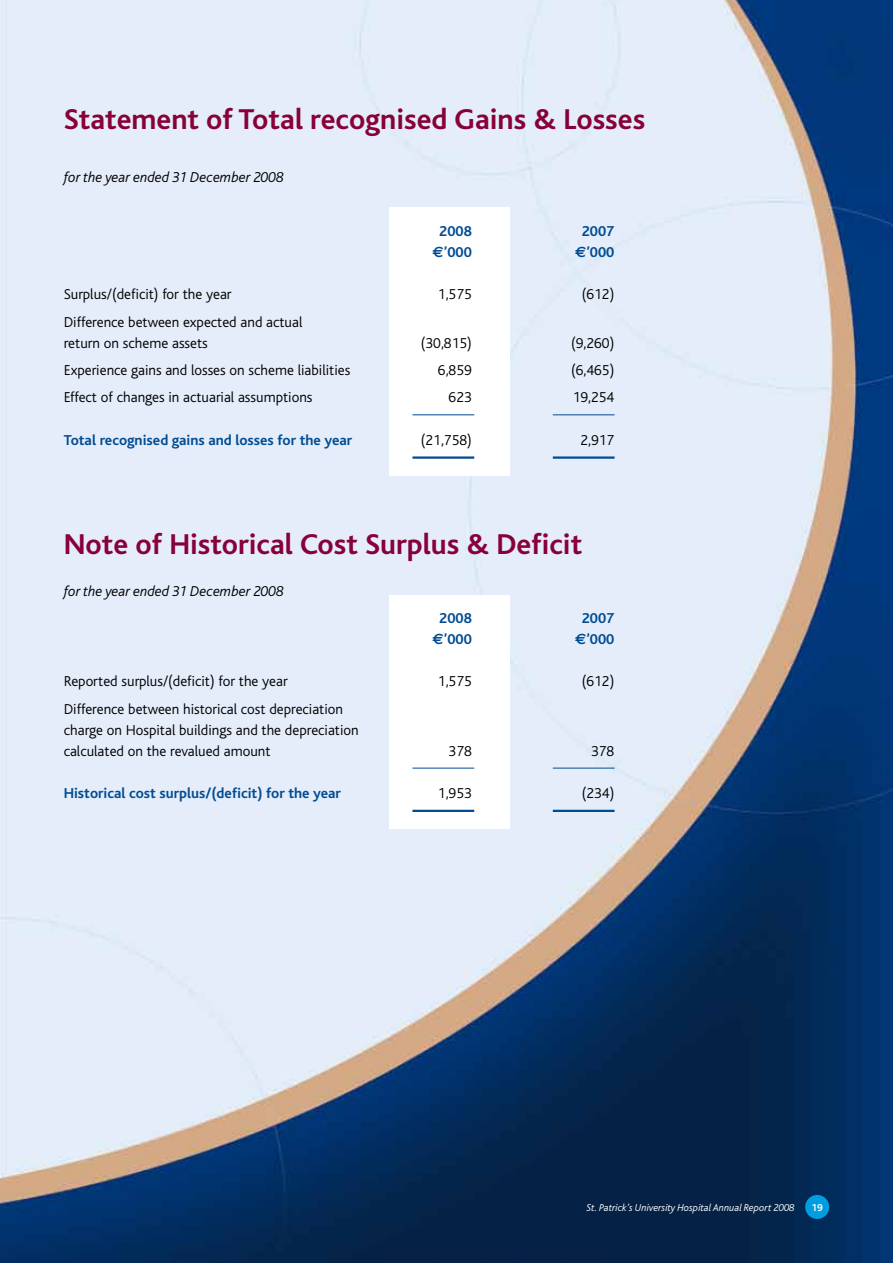
<style>
.page{position:relative;width:893px;height:1263px;background:#fff}
.page>*{position:absolute;margin:0;border:0;box-sizing:border-box;transform-origin:0 0}
.t1{font:700 30px "Bliss";color:#880038}
.t2{font:300 15px/21px "Bliss";color:#000}
.t3{font:700 15px "Bliss";color:#004c93}
.t4{font:italic 300 15px "Bliss";color:#000}
.t5{font:italic 300 10.5px "Bliss";color:#fff}
.t6{font:700 10.5px "Bliss";color:#fff}
.s1{font-family:"Euro Sans"}
</style>
<div class="page">
<img style="left:0;top:0;width:893px;height:1263px">
<div style="left:805px;top:1195px;width:24px;height:24px;background:#009ee0;border-radius:50%"></div>
<div style="left:390px;top:207px;width:120px;height:268px;background:#fff"></div>
<div style="left:390px;top:595px;width:120px;height:233px;background:#fff"></div>
<hr style="left:412px;top:415px;width:62px;height:1px;background:#004c93">
<hr style="left:553px;top:415px;width:62px;height:1px;background:#004c93">
<hr style="left:412px;top:768px;width:62px;height:1px;background:#004c93">
<hr style="left:553px;top:768px;width:62px;height:1px;background:#004c93">
<hr style="left:412px;top:456px;width:62px;height:3px;background:#004c93">
<hr style="left:553px;top:456px;width:62px;height:3px;background:#004c93">
<hr style="left:412px;top:810px;width:62px;height:2px;background:#004c93">
<hr style="left:553px;top:810px;width:62px;height:2px;background:#004c93">
<h1 class="t1" style="left:64px;top:104px;width:583px">Statement of Total recognised Gains &amp; Losses</h1>
<p class="t4" style="left:64px;top:169px;width:221px">for the year ended 31 December 2008</p>
<p class="t3" style="left:439px;top:224px;width:34px">2008</p>
<p class="t3" style="left:582px;top:224px;width:34px">2007</p>
<p class="t3" style="left:433px;top:245px;width:41px"><span class="s1">€</span>’000</p>
<p class="t3" style="left:575px;top:245px;width:41px"><span class="s1">€</span>’000</p>
<p class="t2" style="left:64px;top:284px;width:169px">Surplus/(deficit) for the year</p>
<p class="t2" style="left:438px;top:284px;width:35px">1,575</p>
<p class="t2" style="left:582px;top:284px;width:34px">(612)</p>
<p class="t2" style="left:64px;top:312px;width:240px">Difference between expected and actual return on scheme assets</p>
<p class="t2" style="left:421px;top:333px;width:52px">(30,815)</p>
<p class="t2" style="left:571px;top:333px;width:45px">(9,260)</p>
<p class="t2" style="left:64px;top:360px;width:288px">Experience gains and losses on scheme liabilities</p>
<p class="t2" style="left:438px;top:360px;width:35px">6,859</p>
<p class="t2" style="left:571px;top:360px;width:45px">(6,465)</p>
<p class="t2" style="left:64px;top:387px;width:250px">Effect of changes in actuarial assumptions</p>
<p class="t2" style="left:449px;top:387px;width:25px">623</p>
<p class="t2" style="left:573px;top:387px;width:43px">19,254</p>
<p class="t3" style="left:64px;top:432px;width:290px">Total recognised gains and losses for the year</p>
<p class="t2" style="left:421px;top:430px;width:52px">(21,758)</p>
<p class="t2" style="left:580px;top:430px;width:35px">2,917</p>
<h1 class="t1" style="left:64px;top:528px;width:520px">Note of Historical Cost Surplus &amp; Deficit</h1>
<p class="t4" style="left:64px;top:583px;width:221px">for the year ended 31 December 2008</p>
<p class="t3" style="left:439px;top:610px;width:34px">2008</p>
<p class="t3" style="left:582px;top:610px;width:34px">2007</p>
<p class="t3" style="left:433px;top:631px;width:41px"><span class="s1">€</span>’000</p>
<p class="t3" style="left:575px;top:631px;width:41px"><span class="s1">€</span>’000</p>
<p class="t2" style="left:64px;top:671px;width:225px">Reported surplus/(deficit) for the year</p>
<p class="t2" style="left:438px;top:671px;width:35px">1,575</p>
<p class="t2" style="left:582px;top:671px;width:34px">(612)</p>
<p class="t2" style="left:64px;top:698px;width:296px">Difference between historical cost depreciation charge on Hospital buildings and the depreciation calculated on the revalued amount</p>
<p class="t2" style="left:449px;top:740px;width:25px">378</p>
<p class="t2" style="left:591px;top:740px;width:25px">378</p>
<p class="t3" style="left:64px;top:785px;width:279px">Historical cost surplus/(deficit) for the year</p>
<p class="t2" style="left:438px;top:783px;width:35px">1,953</p>
<p class="t2" style="left:582px;top:783px;width:34px">(234)</p>
<p class="t5" style="left:586px;top:1202px;width:210px">St. Patrick’s University Hospital Annual Report 2008</p>
<p class="t6" style="left:811px;top:1202px;width:13px">19</p>
</div>
